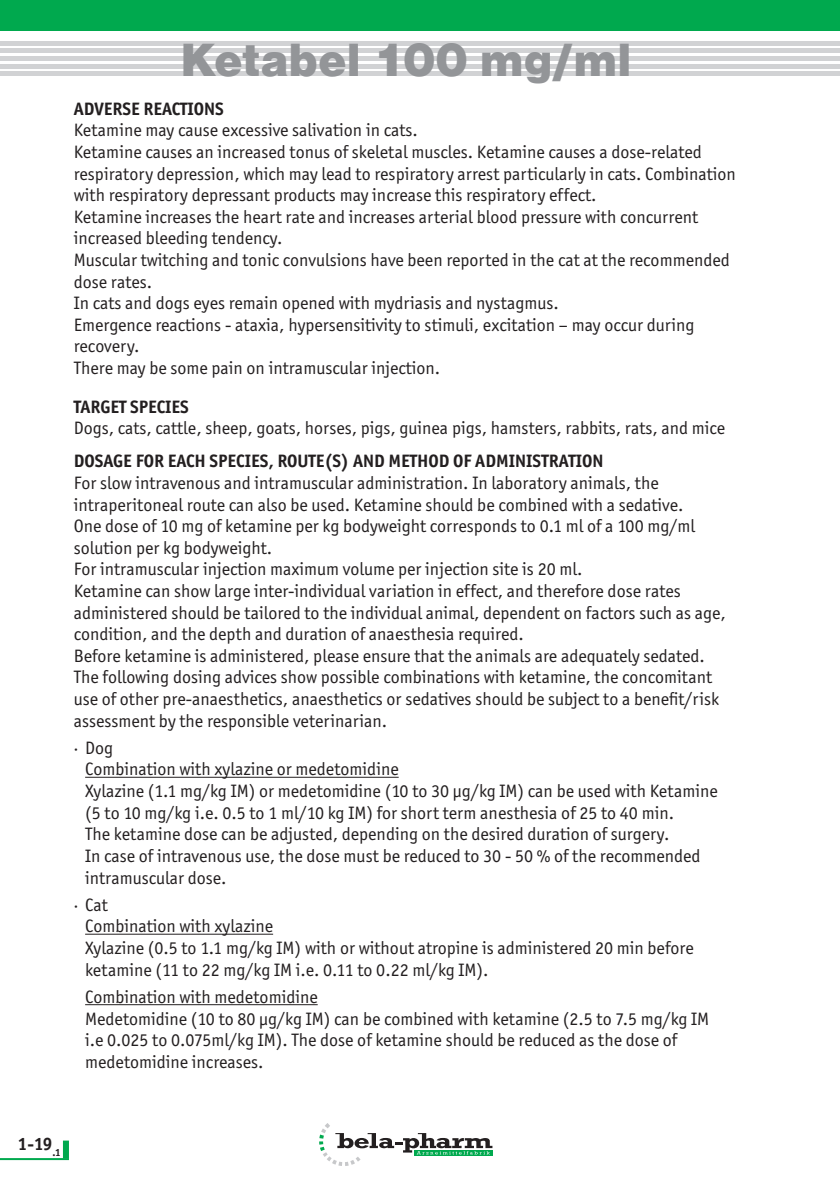
<style>
.page{position:relative;width:840px;height:1191px;background:#fff}
.page>*{position:absolute;margin:0;border:0;box-sizing:border-box;transform-origin:0 0}
.Produktname{font:48px "Nimbus San D Blac";color:#939598}
.Ü-Absatz{font:18px/21.6px "Officina San Itc T";color:#231f20}
.Ü-Absatz-2{font:700 18px "Officina San Itc T";color:#231f20}
.s1{font-style:italic}
</style>
<div class="page">
<svg style="left:319px;top:1123px;width:173px;height:43px"></svg>
<div style="left:63px;top:1140px;width:6px;height:18px;background:#00a94e"></div>
<hr style="left:0;top:1158px;width:69px;height:2px;background:#00a94e">
<hr style="left:0;top:41px;width:839px;height:4px;background:#d1d2d4">
<hr style="left:0;top:49px;width:839px;height:4px;background:#d1d2d4">
<hr style="left:0;top:56px;width:839px;height:4px;background:#d1d2d4">
<hr style="left:0;top:64px;width:839px;height:4px;background:#d1d2d4">
<hr style="left:0;top:72px;width:839px;height:4px;background:#d1d2d4">
<div style="left:0;top:0;width:839px;height:31px;background:#00a94e"></div>
<hr style="left:85px;top:776px;width:313px;height:1px;background:#231f20">
<hr style="left:85px;top:933px;width:188px;height:1px;background:#231f20">
<hr style="left:85px;top:1004px;width:232px;height:1px;background:#231f20">
<p class="Produktname" style="left:180px;top:32px;width:452px">Ketabel 100 mg/ml</p>
<p class="Ü-Absatz-2" style="left:74px;top:97px;width:152px">ADVERSE REACTIONS</p>
<p class="Ü-Absatz" style="left:74px;top:119px;width:345px">Ketamine may cause excessive salivation in cats.</p>
<p class="Ü-Absatz" style="left:74px;top:141px;width:663px">Ketamine causes an increased tonus of skeletal muscles. Ketamine causes a dose-related respiratory depression, which may lead to respiratory arrest particularly in cats. Combination with respiratory depressant products may increase this respiratory effect.</p>
<p class="Ü-Absatz" style="left:74px;top:206px;width:625px">Ketamine increases the heart rate and increases arterial blood pressure with concurrent increased bleeding tendency.</p>
<p class="Ü-Absatz" style="left:74px;top:249px;width:657px">Muscular twitching and tonic convulsions have been reported in the cat at the recommended dose rates.</p>
<p class="Ü-Absatz" style="left:74px;top:292px;width:486px">In cats and dogs eyes remain opened with mydriasis and nystagmus.</p>
<p class="Ü-Absatz" style="left:74px;top:314px;width:622px">Emergence reactions - ataxia, hypersensitivity to stimuli, excitation – may occur during recovery.</p>
<p class="Ü-Absatz" style="left:74px;top:357px;width:368px">There may be some pain on intramuscular injection.</p>
<p class="Ü-Absatz-2" style="left:74px;top:395px;width:117px">TARGET SPECIES</p>
<p class="Ü-Absatz" style="left:74px;top:417px;width:652px">Dogs, cats, cattle, sheep, goats, horses, pigs, guinea pigs, hamsters, rabbits, rats, and mice</p>
<p class="Ü-Absatz-2" style="left:74px;top:450px;width:531px">DOSAGE FOR EACH SPECIES, ROUTE(S) AND METHOD OF ADMINISTRATION</p>
<p class="Ü-Absatz" style="left:74px;top:472px;width:611px">For slow intravenous and intramuscular administration. In laboratory animals, the intraperitoneal route can also be used. Ketamine should be combined with a sedative.</p>
<p class="Ü-Absatz" style="left:74px;top:515px;width:622px">One dose of 10 mg of ketamine per kg bodyweight corresponds to 0.1 ml of a 100 mg/ml solution per kg bodyweight.</p>
<p class="Ü-Absatz" style="left:74px;top:558px;width:510px">For intramuscular injection maximum volume per injection site is 20 ml.</p>
<p class="Ü-Absatz" style="left:74px;top:580px;width:653px">Ketamine can show large inter-individual variation in effect, and therefore dose rates administered should be tailored to the individual animal, dependent on factors such as age, condition, and the depth and duration of anaesthesia required.</p>
<p class="Ü-Absatz" style="left:74px;top:645px;width:632px">Before ketamine is administered, please ensure that the animals are adequately sedated.</p>
<p class="Ü-Absatz" style="left:74px;top:666px;width:646px">The following dosing advices show possible combinations with ketamine, the concomitant use of other pre-anaesthetics, anaesthetics or sedatives should be subject to a benefit/risk assessment by the responsible veterinarian.</p>
<p class="Ü-Absatz" style="left:74px;top:737px;width:41px"><span class="s1">·</span> Dog</p>
<p class="Ü-Absatz" style="left:85px;top:758px;width:315px">Combination with xylazine or medetomidine</p>
<p class="Ü-Absatz" style="left:85px;top:780px;width:633px">Xylazine (1.1 mg/kg IM) or medetomidine (10 to 30 µg/kg IM) can be used with Ketamine (5 to 10 mg/kg i.e. 0.5 to 1 ml/10 kg IM) for short term anesthesia of 25 to 40 min.<br>The ketamine dose can be adjusted, depending on the desired duration of surgery.</p>
<p class="Ü-Absatz" style="left:85px;top:845px;width:616px">In case of intravenous use, the dose must be reduced to 30 - 50 % of the recommended intramuscular dose.</p>
<p class="Ü-Absatz" style="left:74px;top:893px;width:36px"><span class="s1">·</span> Cat</p>
<p class="Ü-Absatz" style="left:85px;top:915px;width:189px">Combination with xylazine</p>
<p class="Ü-Absatz" style="left:85px;top:937px;width:609px">Xylazine (0.5 to 1.1 mg/kg IM) with or without atropine is administered 20 min before ketamine (11 to 22 mg/kg IM i.e. 0.11 to 0.22 ml/kg IM).</p>
<p class="Ü-Absatz" style="left:85px;top:986px;width:234px">Combination with medetomidine</p>
<p class="Ü-Absatz" style="left:85px;top:1007px;width:625px">Medetomidine (10 to 80 µg/kg IM) can be combined with ketamine (2.5 to 7.5 mg/kg IM i.e 0.025 to 0.075ml/kg IM). The dose of ketamine should be reduced as the dose of medetomidine increases.</p>
<p class="Ü-Absatz-2" style="left:18px;top:1132px;width:45px">1-19<sub>.1</sub></p>
</div>
